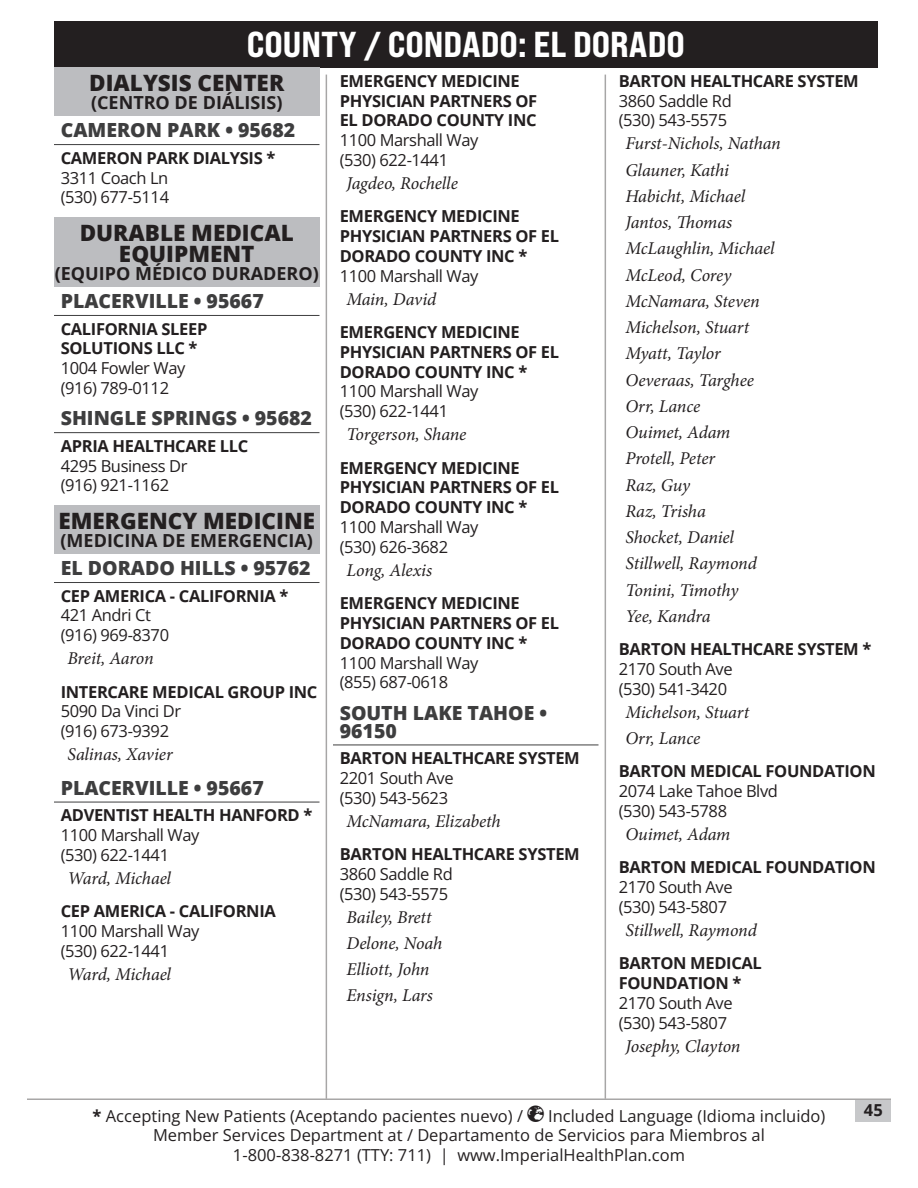
<style>
.page{position:relative;width:918px;height:1188px;background:#fff}
.page>*{position:absolute;margin:0;border:0;box-sizing:border-box;transform-origin:0 0}
.t1{font:36px "Bebas Neue Pro Exp Eb";color:#fff}
.Specialty{font:800 22.5px/21px "Open Sans";color:#231f20;text-align:center}
.City{font:800 19.5px/18px "Open Sans";color:#3e3e3f}
.Pro{font:italic 18px "Minion Pro";letter-spacing:-.01em;color:#231f20}
.Spanish{font:700 18px "Open Sans";color:#231f20}
.Group{font:700 16.5px/19.8px "Open Sans";letter-spacing:-.02em;color:#231f20}
.Location{font:16.5px/19.8px "Open Sans";letter-spacing:-.025em;color:#231f20}
.Location-2{font:16.5px "Open Sans";color:#231f20}
.s1{font-weight:700}
</style>
<div class="page">
<div style="left:54px;top:21px;width:824px;height:46px;background:#231f20"></div>
<div style="left:856px;top:1100px;width:35px;height:21px;background:#c7c8ca"></div>
<hr style="left:27px;top:1098px;width:864px;height:2px;background:#231f20">
<hr style="left:326px;top:75px;width:1px;height:1023px;background:#231f20">
<hr style="left:605px;top:75px;width:1px;height:1023px;background:#231f20">
<div style="left:54px;top:68px;width:266px;height:31px;background:#bcbdc0"></div>
<div style="left:54px;top:89px;width:266px;height:26px;background:#bcbdc0"></div>
<hr style="left:54px;top:144px;width:266px;height:1px;background:#3e3e3f">
<div style="left:54px;top:217px;width:266px;height:53px;background:#bcbdc0"></div>
<div style="left:54px;top:260px;width:266px;height:26px;background:#bcbdc0"></div>
<hr style="left:54px;top:315px;width:266px;height:1px;background:#3e3e3f">
<hr style="left:54px;top:432px;width:266px;height:1px;background:#3e3e3f">
<div style="left:54px;top:505px;width:266px;height:32px;background:#bcbdc0"></div>
<div style="left:54px;top:527px;width:266px;height:26px;background:#bcbdc0"></div>
<hr style="left:54px;top:582px;width:266px;height:1px;background:#3e3e3f">
<hr style="left:54px;top:802px;width:266px;height:1px;background:#3e3e3f">
<hr style="left:333px;top:745px;width:265px;height:1px;background:#3e3e3f">
<h1 class="t1" style="left:247px;top:22px;width:440px">COUNTY / CONDADO: EL DORADO</h1>
<h1 class="Specialty" style="left:89px;top:72px;width:196px">DIALYSIS CENTER</h1>
<p class="Spanish" style="left:91px;top:90px;width:193px">(CENTRO DE DIÁLISIS)</p>
<h4 class="City" style="left:61px;top:120px;width:236px">CAMERON PARK • 95682</h4>
<p class="Group" style="left:61px;top:147px;width:216px">CAMERON PARK DIALYSIS *</p>
<p class="Location" style="left:61px;top:167px;width:110px">3311 Coach Ln (530) 677-5114</p>
<h1 class="Specialty" style="left:80px;top:221px;width:216px">DURABLE MEDICAL<br>EQUIPMENT</h1>
<p class="Spanish" style="left:55px;top:261px;width:266px">(EQUIPO MÉDICO DURADERO)</p>
<h4 class="City" style="left:61px;top:291px;width:205px">PLACERVILLE • 95667</h4>
<p class="Group" style="left:61px;top:318px;width:148px">CALIFORNIA SLEEP<br>SOLUTIONS LLC *</p>
<p class="Location" style="left:61px;top:358px;width:126px">1004 Fowler Way (916) 789-0112</p>
<h4 class="City" style="left:61px;top:408px;width:253px">SHINGLE SPRINGS • 95682</h4>
<p class="Group" style="left:61px;top:435px;width:189px">APRIA HEALTHCARE LLC</p>
<p class="Location" style="left:61px;top:455px;width:128px">4295 Business Dr (916) 921-1162</p>
<h1 class="Specialty" style="left:58px;top:510px;width:258px">EMERGENCY MEDICINE</h1>
<p class="Spanish" style="left:61px;top:528px;width:254px">(MEDICINA DE EMERGENCIA)</p>
<h4 class="City" style="left:61px;top:558px;width:251px">EL DORADO HILLS • 95762</h4>
<p class="Group" style="left:61px;top:585px;width:229px">CEP AMERICA - CALIFORNIA *</p>
<p class="Location" style="left:61px;top:605px;width:110px">421 Andri Ct (916) 969-8370</p>
<p class="Pro" style="left:68px;top:646px;width:88px">Breit, Aaron</p>
<p class="Group" style="left:61px;top:681px;width:258px">INTERCARE MEDICAL GROUP INC</p>
<p class="Location" style="left:61px;top:701px;width:122px">5090 Da Vinci Dr (916) 673-9392</p>
<p class="Pro" style="left:68px;top:742px;width:107px">Salinas, Xavier</p>
<h4 class="City" style="left:61px;top:778px;width:205px">PLACERVILLE • 95667</h4>
<p class="Group" style="left:61px;top:805px;width:253px">ADVENTIST HEALTH HANFORD *</p>
<p class="Location" style="left:61px;top:825px;width:140px">1100 Marshall Way (530) 622-1441</p>
<p class="Pro" style="left:68px;top:866px;width:105px">Ward, Michael</p>
<p class="Group" style="left:61px;top:901px;width:217px">CEP AMERICA - CALIFORNIA</p>
<p class="Location" style="left:61px;top:921px;width:140px">1100 Marshall Way (530) 622-1441</p>
<p class="Pro" style="left:68px;top:962px;width:105px">Ward, Michael</p>
<p class="Group" style="left:340px;top:71px;width:199px">EMERGENCY MEDICINE<br>PHYSICIAN PARTNERS OF<br>EL DORADO COUNTY INC</p>
<p class="Location" style="left:340px;top:130px;width:140px">1100 Marshall Way (530) 622-1441</p>
<p class="Pro" style="left:346px;top:171px;width:113px">Jagdeo, Rochelle</p>
<p class="Group" style="left:340px;top:206px;width:221px">EMERGENCY MEDICINE<br>PHYSICIAN PARTNERS OF EL<br>DORADO COUNTY INC *</p>
<p class="Location" style="left:340px;top:265px;width:140px">1100 Marshall Way</p>
<p class="Pro" style="left:346px;top:287px;width:91px">Main, David</p>
<p class="Group" style="left:340px;top:322px;width:221px">EMERGENCY MEDICINE<br>PHYSICIAN PARTNERS OF EL<br>DORADO COUNTY INC *</p>
<p class="Location" style="left:340px;top:381px;width:140px">1100 Marshall Way (530) 622-1441</p>
<p class="Pro" style="left:346px;top:422px;width:122px">Torgerson, Shane</p>
<p class="Group" style="left:340px;top:457px;width:221px">EMERGENCY MEDICINE<br>PHYSICIAN PARTNERS OF EL<br>DORADO COUNTY INC *</p>
<p class="Location" style="left:340px;top:517px;width:140px">1100 Marshall Way (530) 626-3682</p>
<p class="Pro" style="left:346px;top:558px;width:87px">Long, Alexis</p>
<p class="Group" style="left:340px;top:593px;width:221px">EMERGENCY MEDICINE<br>PHYSICIAN PARTNERS OF EL<br>DORADO COUNTY INC *</p>
<p class="Location" style="left:340px;top:652px;width:140px">1100 Marshall Way (855) 687-0618</p>
<h4 class="City" style="left:340px;top:702px;width:209px">SOUTH LAKE TAHOE •<br>96150</h4>
<p class="Group" style="left:340px;top:748px;width:242px">BARTON HEALTHCARE SYSTEM</p>
<p class="Location" style="left:340px;top:768px;width:115px">2201 South Ave (530) 543-5623</p>
<p class="Pro" style="left:346px;top:809px;width:156px">McNamara, Elizabeth</p>
<p class="Group" style="left:340px;top:844px;width:242px">BARTON HEALTHCARE SYSTEM</p>
<p class="Location" style="left:340px;top:864px;width:115px">3860 Saddle Rd (530) 543-5575</p>
<p class="Pro" style="left:346px;top:905px;width:87px">Bailey, Brett</p>
<p class="Pro" style="left:346px;top:931px;width:97px">Delone, Noah</p>
<p class="Pro" style="left:346px;top:957px;width:85px">Elliott, John</p>
<p class="Pro" style="left:346px;top:983px;width:88px">Ensign, Lars</p>
<p class="Group" style="left:619px;top:71px;width:242px">BARTON HEALTHCARE SYSTEM</p>
<p class="Location" style="left:619px;top:90px;width:115px">3860 Saddle Rd (530) 543-5575</p>
<p class="Pro" style="left:626px;top:131px;width:157px">Furst-Nichols, Nathan</p>
<p class="Pro" style="left:626px;top:158px;width:105px">Glauner, Kathi</p>
<p class="Pro" style="left:626px;top:184px;width:121px">Habicht, Michael</p>
<p class="Pro" style="left:626px;top:210px;width:108px">Jantos, Thomas</p>
<p class="Pro" style="left:626px;top:236px;width:151px">McLaughlin, Michael</p>
<p class="Pro" style="left:626px;top:263px;width:107px">McLeod, Corey</p>
<p class="Pro" style="left:626px;top:289px;width:136px">McNamara, Steven</p>
<p class="Pro" style="left:626px;top:315px;width:125px">Michelson, Stuart</p>
<p class="Pro" style="left:626px;top:341px;width:97px">Myatt, Taylor</p>
<p class="Pro" style="left:626px;top:368px;width:130px">Oeveraas, Targhee</p>
<p class="Pro" style="left:626px;top:394px;width:76px">Orr, Lance</p>
<p class="Pro" style="left:626px;top:420px;width:106px">Ouimet, Adam</p>
<p class="Pro" style="left:626px;top:446px;width:91px">Protell, Peter</p>
<p class="Pro" style="left:626px;top:473px;width:66px">Raz, Guy</p>
<p class="Pro" style="left:626px;top:499px;width:82px">Raz, Trisha</p>
<p class="Pro" style="left:626px;top:525px;width:110px">Shocket, Daniel</p>
<p class="Pro" style="left:626px;top:551px;width:133px">Stillwell, Raymond</p>
<p class="Pro" style="left:626px;top:578px;width:114px">Tonini, Timothy</p>
<p class="Pro" style="left:626px;top:604px;width:86px">Yee, Kandra</p>
<p class="Group" style="left:619px;top:639px;width:254px">BARTON HEALTHCARE SYSTEM *</p>
<p class="Location" style="left:619px;top:659px;width:115px">2170 South Ave (530) 541-3420</p>
<p class="Pro" style="left:626px;top:700px;width:125px">Michelson, Stuart</p>
<p class="Pro" style="left:626px;top:726px;width:76px">Orr, Lance</p>
<p class="Group" style="left:619px;top:761px;width:259px">BARTON MEDICAL FOUNDATION</p>
<p class="Location" style="left:619px;top:781px;width:161px">2074 Lake Tahoe Blvd (530) 543-5788</p>
<p class="Pro" style="left:626px;top:822px;width:106px">Ouimet, Adam</p>
<p class="Group" style="left:619px;top:857px;width:259px">BARTON MEDICAL FOUNDATION</p>
<p class="Location" style="left:619px;top:877px;width:115px">2170 South Ave (530) 543-5807</p>
<p class="Pro" style="left:626px;top:918px;width:133px">Stillwell, Raymond</p>
<p class="Group" style="left:619px;top:953px;width:145px">BARTON MEDICAL<br>FOUNDATION *</p>
<p class="Location" style="left:619px;top:993px;width:115px">2170 South Ave (530) 543-5807</p>
<p class="Pro" style="left:626px;top:1034px;width:117px">Josephy, Clayton</p>
<p class="Location-2" style="left:93px;top:1104px;width:432px"><span class="s1">*</span> Accepting New Patients (Aceptando pacientes nuevo) /</p>
<p class="Location-2" style="left:548px;top:1104px;width:279px">Included Language (Idioma incluido)</p>
<p class="Location-2" style="left:153px;top:1124px;width:613px">Member Services Department at / Departamento de Servicios para Miembros al</p>
<p class="Location-2" style="left:233px;top:1143px;width:454px">1-800-838-8271 (TTY: 711) | www.ImperialHealthPlan.com</p>
<p class="Group" style="left:864px;top:1100px;width:20px">45</p>
</div>
